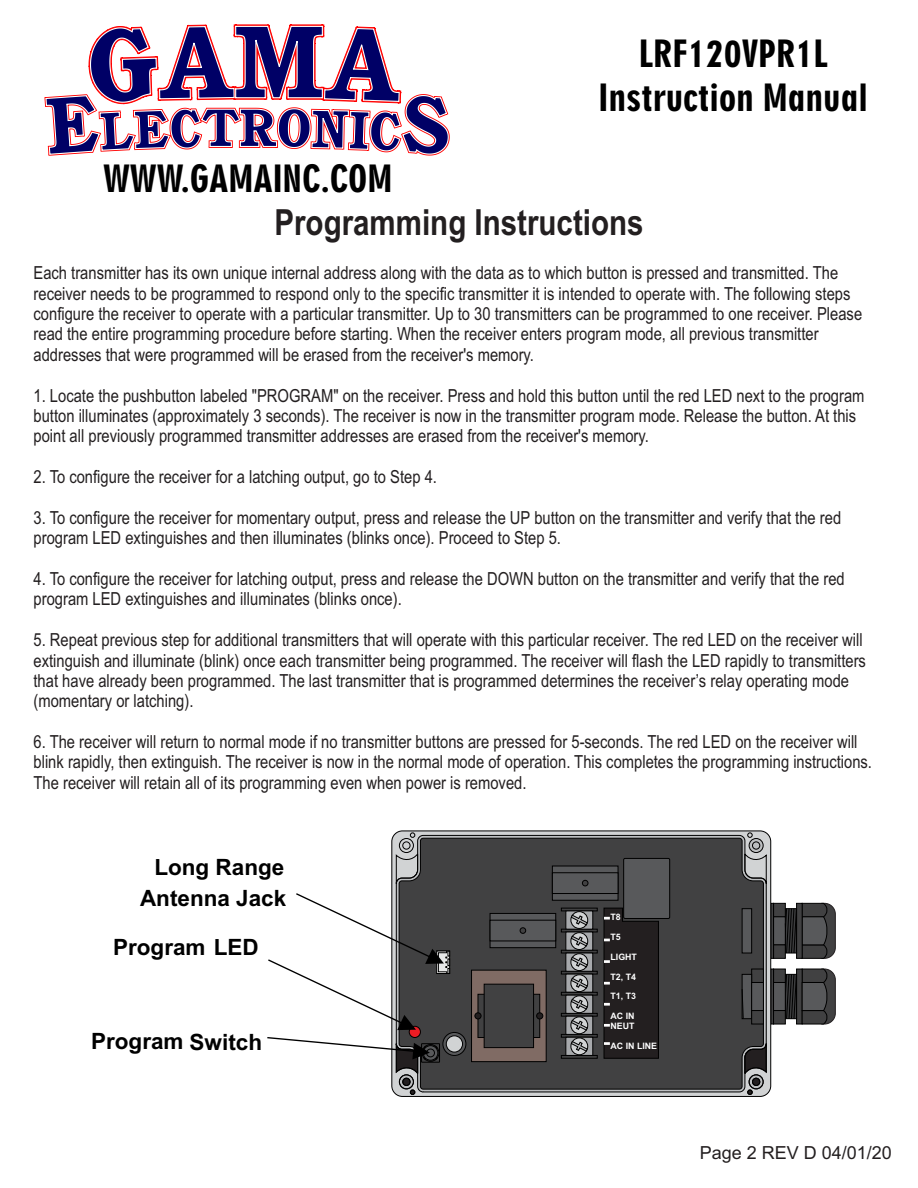
<style>
.page{position:relative;width:918px;height:1188px;background:#fff}
.page>*{position:absolute;margin:0;border:0;box-sizing:border-box;transform-origin:0 0}
.t1{font:36px/43.5px "Geometric 706 BT Black Condensed B";color:#000;text-align:center}
.t2{font:700 36px "Arial Narrow";color:#231f20}
.t3{font:700 31.35px "Swiss 721 BT";color:#fff}
.t4{font:700 22.5px/30.2px "Arial";color:#000;text-align:center}
.t5{font:18px/20.4px "Arial Narrow";color:#231f20}
.t6{font:18px "Arial";color:#231f20}
.t7{font:700 8.85px/9.9px "Arial";color:#fff}
</style>
<div class="page">
<svg style="left:44px;top:24px;width:406px;height:132px"></svg>
<div style="left:392px;top:831px;width:379px;height:266px;background:linear-gradient(to right,#d2d4d5,#cdcfd0);border:1px solid #000;border-radius:11px"></div>
<svg style="left:770px;top:903px;width:66px;height:56px;background:#424243"></svg>
<svg style="left:396px;top:835px;width:371px;height:257px;background:#7e8081"></svg>
<svg style="left:764px;top:853px;width:3px;height:31px"></svg>
<svg style="left:396px;top:853px;width:3px;height:31px"></svg>
<div style="left:399px;top:838px;width:365px;height:251px;background:#414142"></div>
<svg style="left:749px;top:838px;width:14px;height:15px"></svg>
<div style="left:752px;top:842px;width:8px;height:7px;border:1px solid #000;border-radius:50%"></div>
<svg style="left:748px;top:833px;width:4px;height:5px"></svg>
<div style="left:399px;top:838px;width:15px;height:15px;border:1px solid #000;border-radius:50%"></div>
<div style="left:403px;top:842px;width:7px;height:7px;border:1px solid #000;border-radius:50%"></div>
<svg style="left:410px;top:833px;width:5px;height:5px"></svg>
<div style="left:624px;top:858px;width:46px;height:61px;background:#58595b;border:1px solid #000"></div>
<svg style="left:552px;top:866px;width:66px;height:35px;background:#4c4d4e"></svg>
<svg style="left:742px;top:903px;width:22px;height:56px"></svg>
<svg style="left:749px;top:1075px;width:14px;height:14px"></svg>
<div style="left:752px;top:1078px;width:8px;height:8px;background:#231f20;border:1px solid #000;border-radius:50%"></div>
<svg style="left:399px;top:1075px;width:15px;height:14px"></svg>
<div style="left:403px;top:1078px;width:7px;height:8px;background:#231f20;border:1px solid #000;border-radius:50%"></div>
<svg style="left:770px;top:969px;width:66px;height:55px;background:#424243"></svg>
<svg style="left:745px;top:1043px;width:22px;height:31px"></svg>
<div style="left:749px;top:1075px;width:14px;height:14px;border:1px solid #000;border-radius:50%"></div>
<div style="left:752px;top:1078px;width:8px;height:8px;border:1px solid #000;border-radius:50%"></div>
<svg style="left:748px;top:1090px;width:4px;height:5px"></svg>
<div style="left:399px;top:1075px;width:15px;height:14px;border:1px solid #000;border-radius:50%"></div>
<div style="left:403px;top:1078px;width:7px;height:8px;border:1px solid #000;border-radius:50%"></div>
<svg style="left:410px;top:1090px;width:5px;height:5px"></svg>
<svg style="left:471px;top:908px;width:127px;height:154px;background:#524f4f"></svg>
<svg style="left:443px;top:1032px;width:23px;height:24px"></svg>
<div style="left:446px;top:1036px;width:17px;height:16px;background:#d1d3d4;border:1px solid #000;border-radius:50%"></div>
<svg style="left:421px;top:1044px;width:19px;height:18px"></svg>
<div style="left:422px;top:1044px;width:17px;height:18px;border:1px solid #000;border-radius:50%"></div>
<div style="left:409px;top:1026px;width:12px;height:12px;background:#ed1c24;border:1px solid #000;border-radius:50%"></div>
<svg style="left:742px;top:969px;width:22px;height:55px"></svg>
<svg style="left:604px;top:908px;width:55px;height:151px;background:#262324"></svg>
<svg style="left:268px;top:893px;width:182px;height:137px"></svg>
<svg style="left:267px;top:1037px;width:171px;height:37px"></svg>
<h1 class="t1" style="left:103px;top:160px;width:291px">WWW.GAMAINC.COM</h1>
<h1 class="t1" style="left:599px;top:36px;width:271px">LRF120VPR1L<br>Instruction Manual</h1>
<h1 class="t2" style="left:274px;top:208px;width:371px">Programming Instructions</h1>
<p class="t5" style="left:34px;top:264px;width:830px">Each transmitter has its own unique internal address along with the data as to which button is pressed and transmitted. The receiver needs to be programmed to respond only to the specific transmitter it is intended to operate with. The following steps configure the receiver to operate with a particular transmitter. Up to 30 transmitters can be programmed to one receiver. Please read the entire programming procedure before starting. When the receiver enters program mode, all previous transmitter addresses that were programmed will be erased from the receiver's memory.</p>
<p class="t5" style="left:34px;top:387px;width:833px">1. Locate the pushbutton labeled "PROGRAM" on the receiver. Press and hold this button until the red LED next to the program button illuminates (approximately 3 seconds). The receiver is now in the transmitter program mode. Release the button. At this point all previously programmed transmitter addresses are erased from the receiver's memory.</p>
<p class="t5" style="left:34px;top:468px;width:405px">2. To configure the receiver for a latching output, go to Step 4.</p>
<p class="t5" style="left:34px;top:509px;width:809px">3. To configure the receiver for momentary output, press and release the UP button on the transmitter and verify that the red program LED extinguishes and then illuminates (blinks once). Proceed to Step 5.</p>
<p class="t5" style="left:34px;top:570px;width:813px">4. To configure the receiver for latching output, press and release the DOWN button on the transmitter and verify that the red program LED extinguishes and illuminates (blinks once).</p>
<p class="t5" style="left:34px;top:631px;width:834px">5. Repeat previous step for additional transmitters that will operate with this particular receiver. The red LED on the receiver will extinguish and illuminate (blink) once each transmitter being programmed. The receiver will flash the LED rapidly to transmitters that have already been programmed. The last transmitter that is programmed determines the receiver’s relay operating mode (momentary or latching).</p>
<p class="t5" style="left:34px;top:733px;width:840px">6. The receiver will return to normal mode if no transmitter buttons are pressed for 5-seconds. The red LED on the receiver will blink rapidly, then extinguish. The receiver is now in the normal mode of operation. This completes the programming instructions.<br>The receiver will retain all of its programming even when power is removed.</p>
<p class="t4" style="left:140px;top:854px;width:148px">Long Range<br>Antenna Jack</p>
<p class="t4" style="left:113px;top:934px;width:147px">Program LED</p>
<p class="t4" style="left:91px;top:1028px;width:172px">Program Switch</p>
<p class="t7" style="left:610px;top:913px;width:12px">T8</p>
<p class="t7" style="left:610px;top:933px;width:12px">T5</p>
<p class="t7" style="left:610px;top:953px;width:28px">LIGHT</p>
<p class="t7" style="left:610px;top:972px;width:27px">T2, T4</p>
<p class="t7" style="left:610px;top:992px;width:27px">T1, T3</p>
<p class="t7" style="left:610px;top:1012px;width:26px">AC IN<br>NEUT</p>
<p class="t7" style="left:610px;top:1042px;width:48px">AC IN LINE</p>
<h2 class="t3" style="left:610px;top:919px;width:38px">T8</h2>
<h2 class="t3" style="left:610px;top:994px;width:38px">T5</h2>
<p class="t6" style="left:700px;top:1146px;width:194px">Page 2 REV D 04/01/20</p>
</div>
